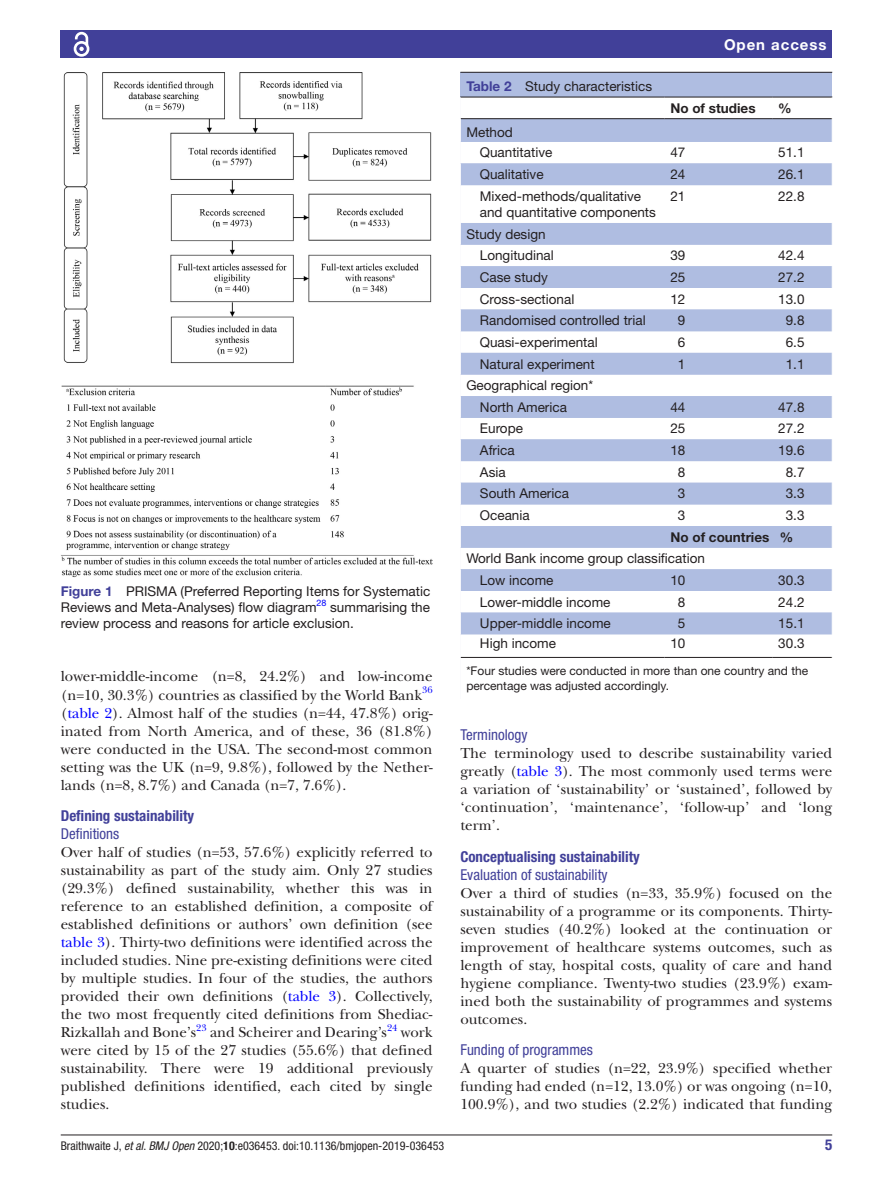
<style>
.page{position:relative;width:893px;height:1191px;background:#fff}
.page>*{position:absolute;margin:0;border:0;box-sizing:border-box;transform-origin:0 0}
.t1{font:15px/18px "New Baskerville";color:#231f20;text-align:justify}
.t2{font:condensed 15px "Helvetica Neue LT Std";color:#414099}
.t3{font:700 condensed 15px "Helvetica Neue LT Std";color:#414099}
.t4{font:700 15px "Helvetica Neue LT Std";letter-spacing:.065em;color:#fff}
.t5{font:13.5px/16.2px "Helvetica Neue LT Std";color:#231f20}
.t6{font:700 13.5px "Helvetica Neue LT Std";color:#231f20}
.t7{font:12px/15px "Helvetica Neue LT Std";color:#231f20}
.t8{font:condensed 12px "Helvetica Neue LT Std";color:#231f20}
.t9{font:9.9px "New Baskerville";color:#00f}
.s1{font-weight:700;color:#414099}
.s2{color:#00f}
.s3{font-style:italic}
.s4{font-weight:700}
</style>
<div class="page">
<hr style="left:61px;top:1134px;width:771px;height:1px;background:#231f20">
<div style="left:61px;top:31px;width:771px;height:27px;background:#414099"></div>
<svg style="left:73px;top:31px;width:17px;height:26px"></svg>
<img style="left:61px;top:73px;width:372px;height:505px">
<div style="left:460px;top:73px;width:372px;height:626px;background:#afbde1"></div>
<hr style="left:460px;top:72px;width:372px;height:1px;background:#231f20">
<div style="left:461px;top:98px;width:371px;height:601px;background:#fff"></div>
<svg style="left:461px;top:119px;width:371px;height:515px"></svg>
<hr style="left:460px;top:97px;width:204px;height:1px;background:#231f20">
<hr style="left:460px;top:118px;width:204px;height:1px;background:#231f20">
<hr style="left:664px;top:97px;width:108px;height:1px;background:#231f20">
<hr style="left:664px;top:118px;width:108px;height:1px;background:#231f20">
<hr style="left:772px;top:97px;width:60px;height:1px;background:#231f20">
<hr style="left:772px;top:118px;width:60px;height:1px;background:#231f20">
<hr style="left:664px;top:657px;width:108px;height:1px;background:#231f20">
<hr style="left:772px;top:657px;width:60px;height:1px;background:#231f20">
<hr style="left:460px;top:657px;width:204px;height:1px;background:#231f20">
<svg style="left:460px;top:97px;width:1px;height:88px"></svg>
<hr style="left:460px;top:185px;width:1px;height:38px;background:#fff">
<svg style="left:460px;top:223px;width:1px;height:434px"></svg>
<hr style="left:460px;top:657px;width:1px;height:42px;background:#fff">
<hr style="left:466px;top:689px;width:366px;height:2px;background:#fff">
<p class="t5" style="left:466px;top:78px;width:187px"><span class="s1">Table 2</span> Study characteristics</p>
<p class="t5" style="left:480px;top:122px;width:74px;line-height:20.1px;text-indent:-14px">Method<br>Quantitative</p>
<p class="t4" style="left:724px;top:35px;width:104px">Open access</p>
<p class="t6" style="left:670px;top:99px;width:87px">No of studies</p>
<p class="t6" style="left:778px;top:99px;width:15px">%</p>
<p class="t5" style="left:670px;top:144px;width:17px">47</p>
<p class="t5" style="left:778px;top:144px;width:28px">51.1</p>
<p class="t5" style="left:480px;top:166px;width:65px">Qualitative</p>
<p class="t5" style="left:670px;top:166px;width:17px">24</p>
<p class="t5" style="left:778px;top:166px;width:28px">26.1</p>
<p class="t5" style="left:480px;top:188px;width:178px">Mixed-methods/qualitative and quantitative components</p>
<p class="t5" style="left:670px;top:188px;width:17px">21</p>
<p class="t5" style="left:778px;top:188px;width:28px">22.8</p>
<p class="t5" style="left:480px;top:223px;width:76px;line-height:21.6px;text-indent:-14px">Study design<br>Longitudinal</p>
<p class="t5" style="left:670px;top:247px;width:17px">39</p>
<p class="t5" style="left:778px;top:247px;width:28px">42.4</p>
<p class="t5" style="left:61px;top:582px;width:371px;text-align:justify"><span class="s1">Figure 1</span> PRISMA (Preferred Reporting Items for Systematic Reviews and Meta-Analyses) flow diagram<sup>28</sup> summarising the review process and reasons for article exclusion.</p>
<p class="t1" style="left:61px;top:667px;width:373px">lower-middle-income (n=8, 24.2%) and low-income (n=10, 30.3%) countries as classified by the World Bank</p>
<p class="t9" style="left:422px;top:684px;width:12px">36</p>
<p class="t1" style="left:61px;top:703px;width:373px">(<span class="s2">table 2</span>). Almost half of the studies (n=44, 47.8%) orig&shy;inated from North America, and of these, 36 (81.8%) were conducted in the USA. The second-most common setting was the UK (n=9, 9.8%), followed by the Nether&shy;lands (n=8, 8.7%) and Canada (n=7, 7.6%).</p>
<p class="t3" style="left:61px;top:806px;width:135px">Defining sustainability</p>
<p class="t2" style="left:61px;top:825px;width:60px">Definitions</p>
<p class="t1" style="left:61px;top:843px;width:373px">Over half of studies (n=53, 57.6%) explicitly referred to sustainability as part of the study aim. Only 27 studies (29.3%) defined sustainability, whether this was in reference to an established definition, a composite of established definitions or authors’ own definition (see <span class="s2">table 3</span>). Thirty-two definitions were identified across the included studies. Nine pre-existing definitions were cited by multiple studies. In four of the studies, the authors provided their own definitions (<span class="s2">table 3</span>). Collectively, the two most frequently cited definitions from Shediac-Rizkallah and Bone’s</p>
<p class="t9" style="left:196px;top:1021px;width:12px">23</p>
<p class="t1" style="left:210px;top:1023px;width:179px">and Scheirer and Dearing’s</p>
<p class="t9" style="left:387px;top:1021px;width:12px">24</p>
<p class="t1" style="left:61px;top:1023px;width:373px;text-indent:340px">work were cited by 15 of the 27 studies (55.6%) that defined sustainability. There were 19 additional previously published definitions identified, each cited by single studies.</p>
<p class="t5" style="left:480px;top:269px;width:70px">Case study</p>
<p class="t5" style="left:670px;top:269px;width:17px">25</p>
<p class="t5" style="left:778px;top:269px;width:28px">27.2</p>
<p class="t5" style="left:480px;top:290px;width:96px">Cross-sectional</p>
<p class="t5" style="left:670px;top:290px;width:17px">12</p>
<p class="t5" style="left:778px;top:290px;width:28px">13.0</p>
<p class="t5" style="left:480px;top:312px;width:167px">Randomised controlled trial</p>
<p class="t5" style="left:678px;top:312px;width:9px">9</p>
<p class="t5" style="left:786px;top:312px;width:20px">9.8</p>
<p class="t5" style="left:480px;top:334px;width:119px">Quasi-experimental</p>
<p class="t5" style="left:678px;top:334px;width:9px">6</p>
<p class="t5" style="left:786px;top:334px;width:20px">6.5</p>
<p class="t5" style="left:480px;top:355px;width:116px">Natural experiment</p>
<p class="t5" style="left:678px;top:355px;width:9px">1</p>
<p class="t5" style="left:786px;top:355px;width:20px">1.1</p>
<p class="t5" style="left:480px;top:374px;width:115px;line-height:21.6px;text-indent:-14px">Geographical region*<br>North America</p>
<p class="t5" style="left:670px;top:399px;width:17px">44</p>
<p class="t5" style="left:778px;top:399px;width:28px">47.8</p>
<p class="t5" style="left:480px;top:420px;width:45px">Europe</p>
<p class="t5" style="left:670px;top:420px;width:17px">25</p>
<p class="t5" style="left:778px;top:420px;width:28px">27.2</p>
<p class="t5" style="left:480px;top:442px;width:36px">Africa</p>
<p class="t5" style="left:670px;top:442px;width:17px">18</p>
<p class="t5" style="left:778px;top:442px;width:28px">19.6</p>
<p class="t5" style="left:480px;top:464px;width:27px">Asia</p>
<p class="t5" style="left:678px;top:464px;width:9px">8</p>
<p class="t5" style="left:786px;top:464px;width:20px">8.7</p>
<p class="t5" style="left:480px;top:485px;width:91px">South America</p>
<p class="t5" style="left:678px;top:485px;width:9px">3</p>
<p class="t5" style="left:786px;top:485px;width:20px">3.3</p>
<p class="t5" style="left:480px;top:507px;width:51px">Oceania</p>
<p class="t5" style="left:678px;top:507px;width:9px">3</p>
<p class="t5" style="left:786px;top:507px;width:20px">3.3</p>
<p class="t6" style="left:670px;top:528px;width:124px">No of countries %</p>
<p class="t5" style="left:480px;top:547px;width:227px;line-height:21.6px;text-indent:-14px">World Bank income group classification<br>Low income</p>
<p class="t5" style="left:670px;top:572px;width:17px">10</p>
<p class="t5" style="left:778px;top:572px;width:28px">30.3</p>
<p class="t5" style="left:480px;top:593px;width:132px">Lower-middle income</p>
<p class="t5" style="left:678px;top:593px;width:9px">8</p>
<p class="t5" style="left:778px;top:593px;width:28px">24.2</p>
<p class="t5" style="left:480px;top:615px;width:132px">Upper-middle income</p>
<p class="t5" style="left:678px;top:615px;width:9px">5</p>
<p class="t5" style="left:778px;top:615px;width:28px">15.1</p>
<p class="t5" style="left:480px;top:635px;width:78px">High income</p>
<p class="t5" style="left:670px;top:635px;width:17px">10</p>
<p class="t5" style="left:778px;top:635px;width:28px">30.3</p>
<p class="t7" style="left:466px;top:663px;width:343px">*Four studies were conducted in more than one country and the percentage was adjusted accordingly.</p>
<p class="t2" style="left:460px;top:726px;width:69px">Terminology</p>
<p class="t1" style="left:460px;top:744px;width:373px">The terminology used to describe sustainability varied greatly (<span class="s2">table 3</span>). The most commonly used terms were a variation of ‘sustainability’ or ‘sustained’, followed by ‘continuation’, ‘maintenance’, ‘follow-up’ and ‘long term’.</p>
<p class="t3" style="left:460px;top:847px;width:181px">Conceptualising sustainability</p>
<p class="t2" style="left:460px;top:865px;width:149px">Evaluation of sustainability</p>
<p class="t1" style="left:460px;top:884px;width:373px">Over a third of studies (n=33, 35.9%) focused on the sustainability of a programme or its components. Thirty&shy;seven studies (40.2%) looked at the continuation or improvement of healthcare systems outcomes, such as length of stay, hospital costs, quality of care and hand hygiene compliance. Twenty-two studies (23.9%) exam&shy;ined both the sustainability of programmes and systems outcomes.</p>
<p class="t2" style="left:460px;top:1041px;width:134px">Funding of programmes</p>
<p class="t1" style="left:460px;top:1059px;width:373px">A quarter of studies (n=22, 23.9%) specified whether funding had ended (n=12, 13.0%) or was ongoing (n=10, 100.9%), and two studies (2.2%) indicated that funding</p>
<p class="t8" style="left:61px;top:1138px;width:385px">Braithwaite J, <span class="s3">et al</span>. <span class="s3">BMJ Open</span> 2020;<span class="s4">10</span>:e036453. doi:10.1136/bmjopen-2019-036453</p>
<p class="t3" style="left:825px;top:1135px;width:9px">5</p>
</div>
